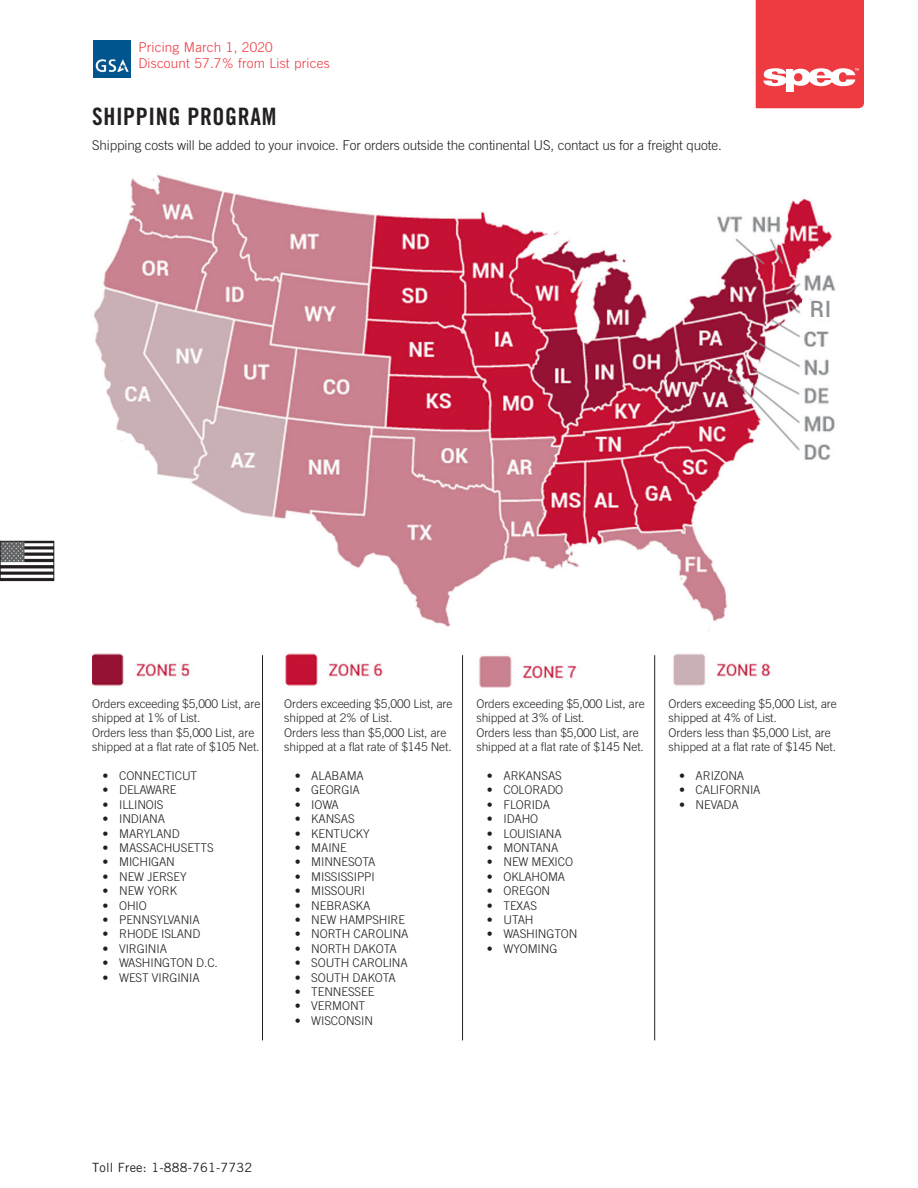
<style>
.page{position:relative;width:918px;height:1188px;background:#fff}
.page>*{position:absolute;margin:0;border:0;box-sizing:border-box;transform-origin:0 0}
.t1{font:24px "Trade Gothic LT Std Bd Cn 20";letter-spacing:.025em;color:#231f20}
.t2{font:500 22.5px "Roboto";color:#8e9193}
.t3{font:300 13.5px "Trade Gothic LT Std";letter-spacing:-.01em;color:#231f20}
.t4{font:300 13.5px/16.5px "Trade Gothic LT Std";letter-spacing:.015em;color:#ee3640}
.t5{font:12.75px "Trade Gothic LT Std";letter-spacing:.015em;color:#231f20}
.t6{font:300 12px/14.4px "Trade Gothic LT Std";letter-spacing:-.01em;color:#231f20}
</style>
<div class="page">
<img style="left:2px;top:543px;width:50px;height:36px">
<div style="left:0;top:541px;width:54px;height:40px;border:1px solid #231f20"></div>
<svg style="left:756px;top:0;width:108px;height:108px;background:#ef4e54"></svg>
<img style="left:93px;top:40px;width:37px;height:37px">
<img style="left:92px;top:174px;width:744px;height:514px">
<hr style="left:262px;top:655px;width:1px;height:385px;background:#231f20">
<hr style="left:462px;top:655px;width:1px;height:385px;background:#231f20">
<hr style="left:654px;top:655px;width:1px;height:385px;background:#231f20">
<div style="left:803px;top:300px;width:40px;height:20px;background:#fff"></div>
<p class="t4" style="left:138px;top:39px;width:193px">Pricing March 1, 2020<br>Discount 57.7% from List prices</p>
<p class="t1" style="left:92px;top:102px;width:186px">SHIPPING PROGRAM</p>
<p class="t3" style="left:92px;top:138px;width:631px">Shipping costs will be added to your invoice. For orders outside the continental US, contact us for a freight quote.</p>
<p class="t2" style="left:810px;top:293px;width:23px">RI</p>
<p class="t6" style="left:92px;top:696px;width:170px">Orders exceeding $5,000 List, are shipped at 1% of List.</p>
<p class="t6" style="left:92px;top:725px;width:169px">Orders less than $5,000 List, are shipped at a flat rate of $105 Net.</p>
<p class="t6" style="left:103px;top:768px;width:96px">• CONNECTICUT</p>
<p class="t6" style="left:103px;top:783px;width:75px">• DELAWARE</p>
<p class="t6" style="left:103px;top:797px;width:63px">• ILLINOIS</p>
<p class="t6" style="left:103px;top:812px;width:64px">• INDIANA</p>
<p class="t6" style="left:103px;top:826px;width:79px">• MARYLAND</p>
<p class="t6" style="left:103px;top:840px;width:113px">• MASSACHUSETTS</p>
<p class="t6" style="left:103px;top:855px;width:74px">• MICHIGAN</p>
<p class="t6" style="left:103px;top:869px;width:86px">• NEW JERSEY</p>
<p class="t6" style="left:103px;top:884px;width:76px">• NEW YORK</p>
<p class="t6" style="left:103px;top:898px;width:46px">• OHIO</p>
<p class="t6" style="left:103px;top:912px;width:99px">• PENNSYLVANIA</p>
<p class="t6" style="left:103px;top:927px;width:99px">• RHODE ISLAND</p>
<p class="t6" style="left:103px;top:941px;width:66px">• VIRGINIA</p>
<p class="t6" style="left:103px;top:956px;width:117px">• WASHINGTON D.C.</p>
<p class="t6" style="left:103px;top:970px;width:99px">• WEST VIRGINIA</p>
<p class="t6" style="left:284px;top:696px;width:170px">Orders exceeding $5,000 List, are shipped at 2% of List.</p>
<p class="t6" style="left:284px;top:725px;width:169px">Orders less than $5,000 List, are shipped at a flat rate of $145 Net.</p>
<p class="t6" style="left:295px;top:768px;width:71px">• ALABAMA</p>
<p class="t6" style="left:295px;top:783px;width:67px">• GEORGIA</p>
<p class="t6" style="left:295px;top:797px;width:45px">• IOWA</p>
<p class="t6" style="left:295px;top:812px;width:61px">• KANSAS</p>
<p class="t6" style="left:295px;top:826px;width:76px">• KENTUCKY</p>
<p class="t6" style="left:295px;top:840px;width:54px">• MAINE</p>
<p class="t6" style="left:295px;top:855px;width:82px">• MINNESOTA</p>
<p class="t6" style="left:295px;top:869px;width:81px">• MISSISSIPPI</p>
<p class="t6" style="left:295px;top:884px;width:72px">• MISSOURI</p>
<p class="t6" style="left:295px;top:898px;width:77px">• NEBRASKA</p>
<p class="t6" style="left:295px;top:912px;width:112px">• NEW HAMPSHIRE</p>
<p class="t6" style="left:295px;top:927px;width:115px">• NORTH CAROLINA</p>
<p class="t6" style="left:295px;top:941px;width:103px">• NORTH DAKOTA</p>
<p class="t6" style="left:295px;top:956px;width:114px">• SOUTH CAROLINA</p>
<p class="t6" style="left:295px;top:970px;width:102px">• SOUTH DAKOTA</p>
<p class="t6" style="left:295px;top:984px;width:81px">• TENNESSEE</p>
<p class="t6" style="left:295px;top:999px;width:72px">• VERMONT</p>
<p class="t6" style="left:295px;top:1013px;width:80px">• WISCONSIN</p>
<p class="t6" style="left:476px;top:696px;width:170px">Orders exceeding $5,000 List, are shipped at 3% of List.</p>
<p class="t6" style="left:476px;top:725px;width:169px">Orders less than $5,000 List, are shipped at a flat rate of $145 Net.</p>
<p class="t6" style="left:487px;top:768px;width:76px">• ARKANSAS</p>
<p class="t6" style="left:487px;top:783px;width:78px">• COLORADO</p>
<p class="t6" style="left:487px;top:797px;width:65px">• FLORIDA</p>
<p class="t6" style="left:487px;top:812px;width:53px">• IDAHO</p>
<p class="t6" style="left:487px;top:826px;width:76px">• LOUISIANA</p>
<p class="t6" style="left:487px;top:840px;width:73px">• MONTANA</p>
<p class="t6" style="left:487px;top:855px;width:88px">• NEW MEXICO</p>
<p class="t6" style="left:487px;top:869px;width:80px">• OKLAHOMA</p>
<p class="t6" style="left:487px;top:884px;width:65px">• OREGON</p>
<p class="t6" style="left:487px;top:898px;width:52px">• TEXAS</p>
<p class="t6" style="left:487px;top:912px;width:48px">• UTAH</p>
<p class="t6" style="left:487px;top:927px;width:92px">• WASHINGTON</p>
<p class="t6" style="left:487px;top:941px;width:72px">• WYOMING</p>
<p class="t6" style="left:669px;top:696px;width:170px">Orders exceeding $5,000 List, are shipped at 4% of List.</p>
<p class="t6" style="left:669px;top:725px;width:169px">Orders less than $5,000 List, are shipped at a flat rate of $145 Net.</p>
<p class="t6" style="left:679px;top:768px;width:67px">• ARIZONA</p>
<p class="t6" style="left:679px;top:783px;width:83px">• CALIFORNIA</p>
<p class="t6" style="left:679px;top:797px;width:61px">• NEVADA</p>
<p class="t5" style="left:92px;top:1160px;width:162px">Toll Free: 1-888-761-7732</p>
</div>
